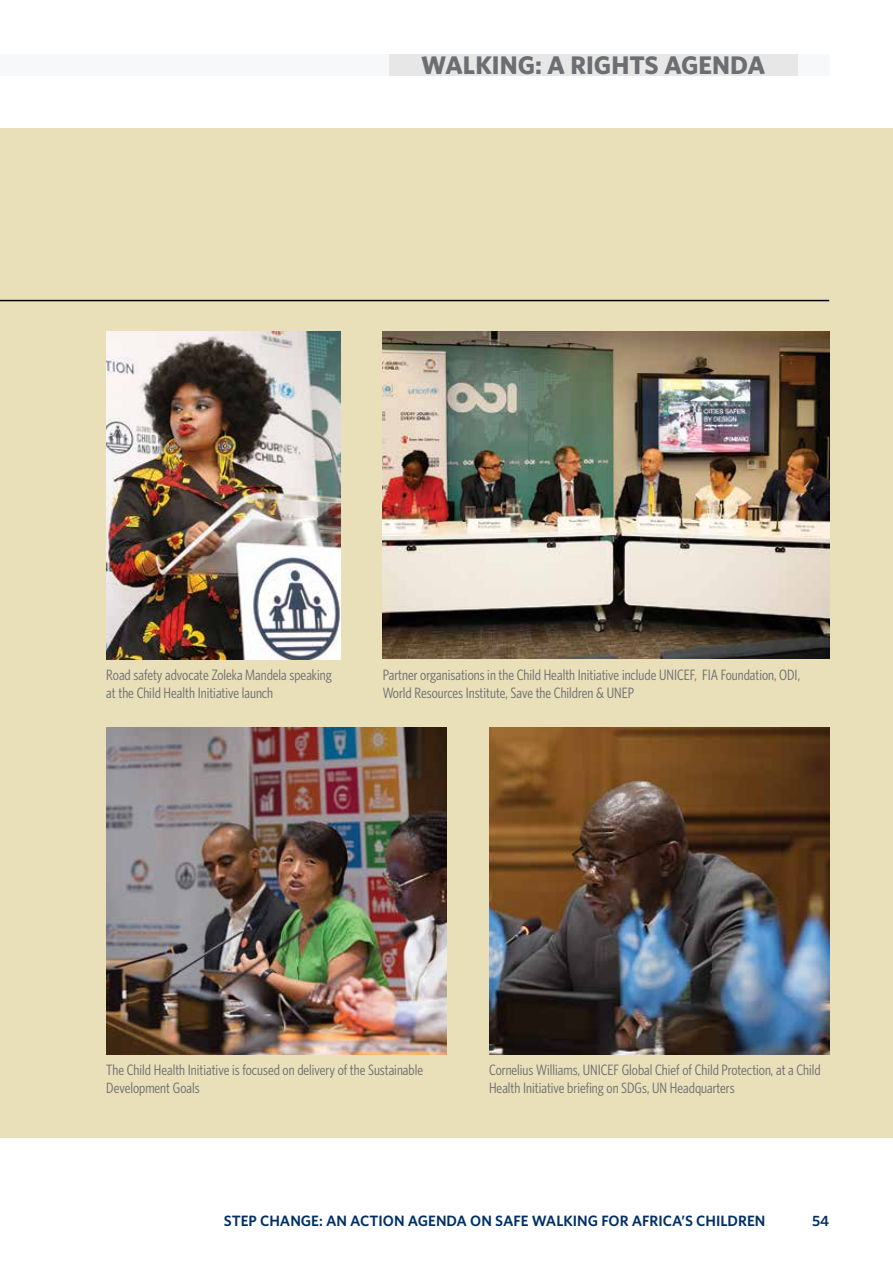
<style>
.page{position:relative;width:893px;height:1263px;background:#fff}
.page>*{position:absolute;margin:0;border:0;box-sizing:border-box;transform-origin:0 0}
.t1{font:700 25.5px "Whitney";color:#6d6e71}
.t2{font:15px/18px "Whitney Condensed";color:#6d6e71}
.t3{font:600 15px "Whitney";color:#002f67}
</style>
<div class="page">
<div style="left:0;top:128px;width:893px;height:1009px;background:#e9dfb9"></div>
<hr style="left:0;top:300px;width:829px;height:1px;background:#000">
<div style="left:0;top:54px;width:829px;height:21px;background:#f7f8f9"></div>
<div style="left:389px;top:54px;width:408px;height:21px;background:#e7e7e7"></div>
<img style="left:106px;top:332px;width:234px;height:327px">
<img style="left:106px;top:727px;width:340px;height:327px">
<img style="left:489px;top:727px;width:340px;height:327px">
<img style="left:383px;top:332px;width:446px;height:327px">
<h1 class="t1" style="left:421px;top:48px;width:346px">WALKING: A RIGHTS AGENDA</h1>
<p class="t2" style="left:106px;top:665px;width:227px">Road safety advocate Zoleka Mandela speaking at the Child Health Initiative launch</p>
<p class="t2" style="left:383px;top:665px;width:419px">Partner organisations in the Child Health Initiative include UNICEF, FIA Foundation, ODI,<br>World Resources Institute, Save the Children &amp; UNEP</p>
<p class="t2" style="left:106px;top:1060px;width:318px">The Child Health Initiative is focused on delivery of the Sustainable<br>Development Goals</p>
<p class="t2" style="left:489px;top:1060px;width:333px">Cornelius Williams, UNICEF Global Chief of Child Protection, at a Child<br>Health Initiative briefing on SDGs, UN Headquarters</p>
<p class="t3" style="left:224px;top:1211px;width:543px">STEP CHANGE: AN ACTION AGENDA ON SAFE WALKING FOR AFRICA’S CHILDREN</p>
<p class="t3" style="left:812px;top:1211px;width:19px">54</p>
</div>
